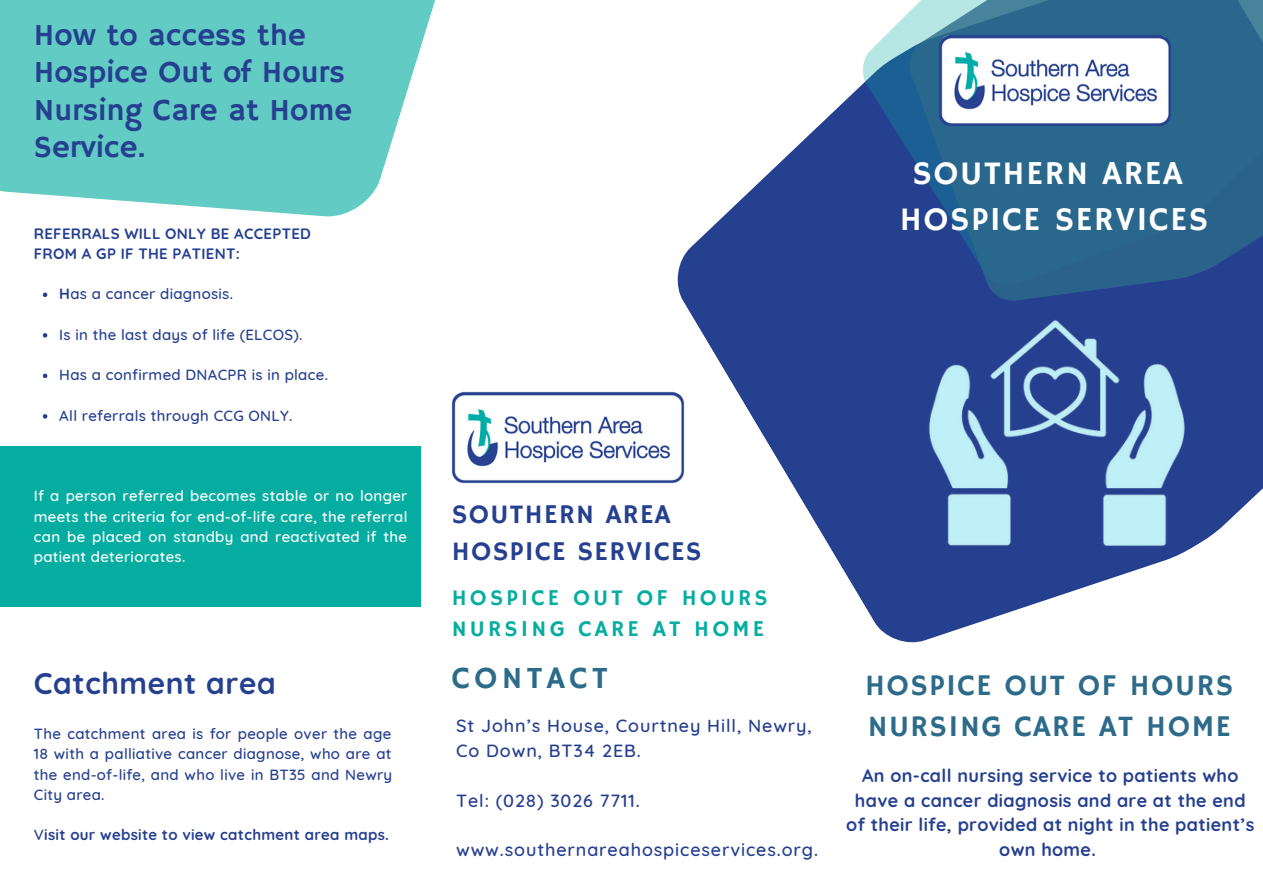
<style>
.page{position:relative;width:1263px;height:894px;background:#fff}
.page>*{position:absolute;margin:0;border:0;box-sizing:border-box;transform-origin:0 0}
.t1{font:33.45px "Hammersmith One";letter-spacing:.05em;color:#fff}
.t2{font:31.2px "Hammersmith One";letter-spacing:.14em;color:#2d6b8a}
.t3{font:31.05px/37px "Hammersmith One";color:#264090}
.t4{font:30px "Hammersmith One";letter-spacing:.05em;color:#2d6b8a}
.t5{font:700 30px "Quicksand";letter-spacing:.02em;color:#264090}
.t6{font:27px/37px "Hammersmith One";letter-spacing:.05em;color:#264090}
.t7{font:22.65px "Hammersmith One";letter-spacing:.14em;color:#05ada1}
.t8{font:700 18px/24.8px "Quicksand";letter-spacing:.02em;color:#264090;text-align:center}
.t9{font:500 18px/24.8px "Quicksand";letter-spacing:.05em;color:#264090}
.t10{font:500 15px/20.2px "Quicksand";letter-spacing:.02em;color:#264090;text-align:justify}
.t11{font:500 15px/20.2px "Quicksand";letter-spacing:.02em;color:#fff;text-align:justify}
.t12{font:700 15px "Quicksand";letter-spacing:.02em;color:#264090}
.s1{font-weight:700}
.s2{font-weight:500}
</style>
<div class="page">
<svg style="left:0;top:0;width:435px;height:217px;background:#75d1cb"></svg>
<svg style="left:673px;top:86px;width:590px;height:557px;fill:#264090"></svg>
<svg style="left:860px;top:14px;width:47px;height:273px;background:#4868a4"></svg>
<svg style="left:907px;top:0;width:356px;height:302px;background:#2d688f"></svg>
<img style="left:938px;top:34px;width:233px;height:92px">
<img style="left:895px;top:249px;width:320px;height:320px">
<img style="left:452px;top:391px;width:233px;height:92px">
<div style="left:0;top:446px;width:421px;height:160px;background:#05ada1"></div>
<svg style="left:43px;top:292px;width:4px;height:5px"></svg>
<svg style="left:43px;top:333px;width:4px;height:4px"></svg>
<svg style="left:43px;top:373px;width:4px;height:5px"></svg>
<svg style="left:43px;top:414px;width:4px;height:4px"></svg>
<p class="t3" style="left:34px;top:18px;width:274px">How to access the</p>
<p class="t3" style="left:34px;top:55px;width:320px">Hospice Out of Hours<br>Nursing Care at Home<br>Service.</p>
<p class="t12" style="left:34px;top:223px;width:279px">REFERRALS WILL ONLY BE ACCEPTED</p>
<p class="t12" style="left:34px;top:244px;width:208px">FROM A GP IF THE PATIENT:</p>
<p class="t10" style="left:59px;top:283px;width:175px"><span class="s1">H</span>as a cancer diagnosis.</p>
<p class="t10" style="left:59px;top:324px;width:245px">Is in the last days of life (ELCOS).</p>
<p class="t10" style="left:59px;top:364px;width:270px">Has a confirmed DNACPR is in place.</p>
<p class="t10" style="left:59px;top:405px;width:235px">All referrals through CCG ONLY.</p>
<p class="t11" style="left:34px;top:485px;width:375px">If a person referred becomes stable or no longer meets the criteria for end-of-life care, the referral can be placed on standby and reactivated if the patient deteriorates.</p>
<p class="t5" style="left:34px;top:664px;width:243px">Catchment area</p>
<p class="t10" style="left:34px;top:723px;width:360px">The catchment area is for people over the age 18 with a palliative cancer diagnose, who are at the end-of-life, and who live in BT35 and Newry City area.</p>
<p class="t12" style="left:34px;top:825px;width:357px"><span class="s2">V</span>isit our website to view catchment area maps.</p>
<p class="t1" style="left:912px;top:154px;width:272px">SOUTHERN AREA</p>
<p class="t1" style="left:900px;top:200px;width:310px">HOSPICE SERVICES</p>
<p class="t6" style="left:452px;top:496px;width:251px">SOUTHERN AREA<br>HOSPICE SERVICES</p>
<p class="t7" style="left:452px;top:584px;width:318px">HOSPICE OUT OF HOURS</p>
<p class="t7" style="left:452px;top:615px;width:314px">NURSING CARE AT HOME</p>
<p class="t2" style="left:452px;top:659px;width:157px">CONTACT</p>
<p class="t9" style="left:456px;top:713px;width:357px">St John’s House, Courtney Hill, Newry,<br>Co Down, BT34 2EB.</p>
<p class="t9" style="left:456px;top:787px;width:185px">Tel: (028) 3026 7711.</p>
<p class="t9" style="left:456px;top:836px;width:363px">www.southernareahospiceservices.org.</p>
<p class="t4" style="left:865px;top:667px;width:370px">HOSPICE OUT OF HOURS</p>
<p class="t4" style="left:868px;top:708px;width:364px">NURSING CARE AT HOME</p>
<p class="t8" style="left:846px;top:762px;width:410px">An on-call nursing service to patients who have a cancer diagnosis and are at the end of their life, provided at night in the patient’s own home.</p>
</div>
